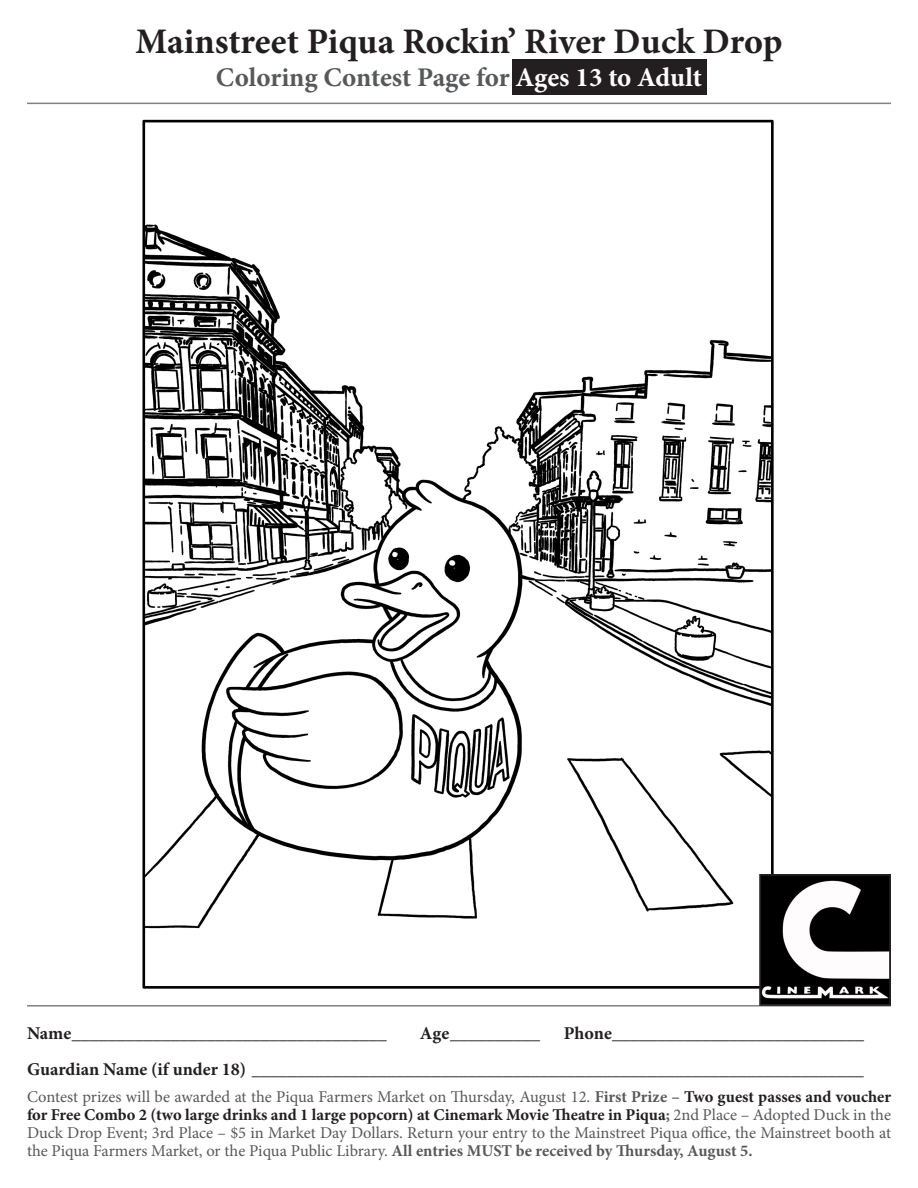
<style>
.page{position:relative;width:918px;height:1188px;background:#fff}
.page>*{position:absolute;margin:0;border:0;box-sizing:border-box;transform-origin:0 0}
.t1{font:700 36px "Minion Pro";color:#231f20}
.t2{font:700 27px "Minion Pro";letter-spacing:-.005em;color:#57585a}
.t3{font:700 18px "Minion Pro";color:#231f20}
.t4{font:16.5px/18px "Minion Pro";letter-spacing:-.005em;color:#57585a;text-align:justify}
.s1{color:#fff}
.s2{font-weight:700}
.s3{font-weight:700;color:#231f20}
</style>
<div class="page">
<div style="left:513px;top:59px;width:194px;height:35px;background:#231f20"></div>
<img style="left:142px;top:119px;width:632px;height:870px">
<hr style="left:27px;top:103px;width:864px;height:1px;background:#808285">
<hr style="left:27px;top:1005px;width:864px;height:2px;background:#808285">
<img style="left:762px;top:877px;width:126px;height:126px">
<div style="left:759px;top:874px;width:132px;height:132px;border:2px solid #231f20"></div>
<p class="t1" style="left:136px;top:16px;width:648px">Mainstreet Piqua Rockin’ River Duck Drop</p>
<p class="t2" style="left:216px;top:58px;width:488px">Coloring Contest Page for <span class="s1">Ages 13 to Adult</span></p>
<p class="t3" style="left:27px;top:1020px;width:361px">Name___________________________________</p>
<p class="t3" style="left:420px;top:1020px;width:122px">Age__________</p>
<p class="t3" style="left:564px;top:1020px;width:302px">Phone____________________________</p>
<p class="t3" style="left:27px;top:1056px;width:838px">Guardian Name (if under 18) ____________________________________________________________________</p>
<p class="t4" style="left:27px;top:1087px;width:866px">Contest prizes will be awarded at the Piqua Farmers Market on Thursday, August 12. <span class="s2">First Prize –</span> <span class="s3">Two guest passes and voucher for Free Combo 2 (two large drinks and 1 large popcorn) at Cinemark Movie Theatre in Piqua</span><span class="s2">;</span> 2nd Place – Adopted Duck in the Duck Drop Event; 3rd Place – $5 in Market Day Dollars. Return your entry to the Mainstreet Piqua office, the Mainstreet booth at the Piqua Farmers Market, or the Piqua Public Library. <span class="s2">All entries MUST be received by Thursday, August 5.</span></p>
</div>
